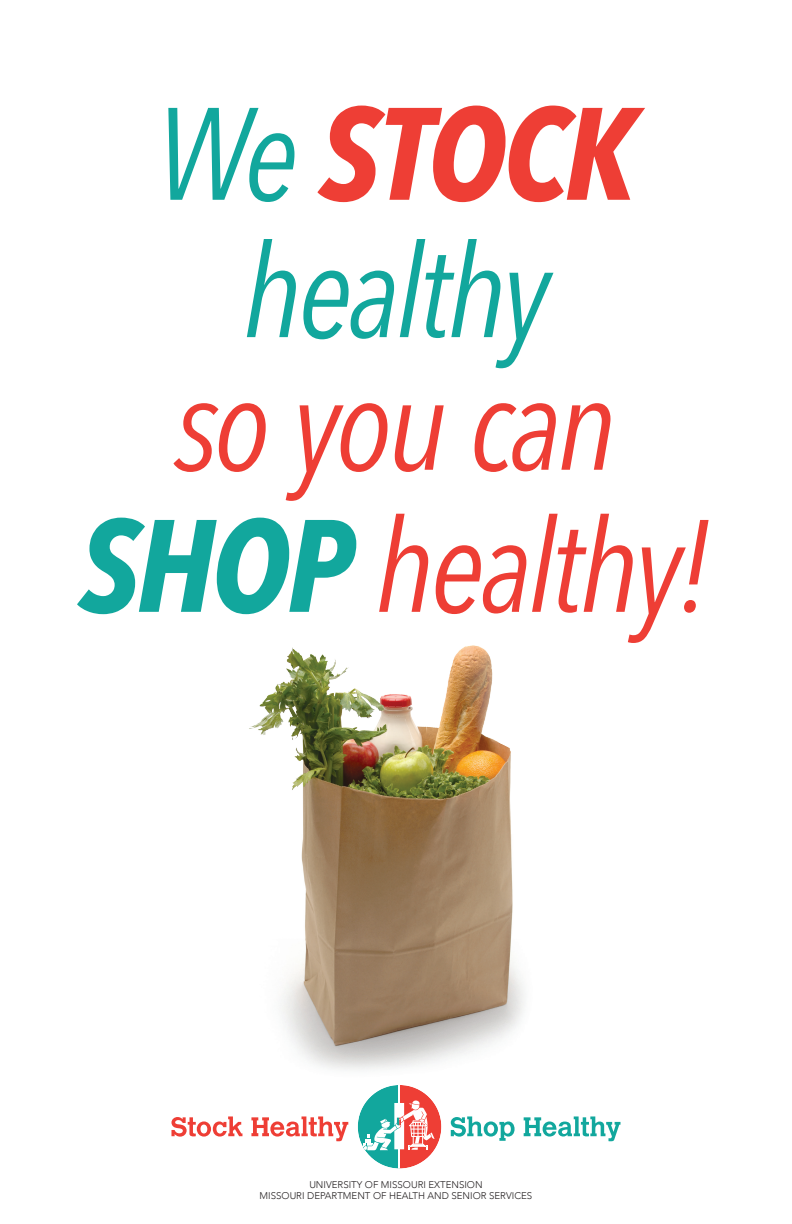
<style>
.page{position:relative;width:792px;height:1224px;background:#fff}
.page>*{position:absolute;margin:0;border:0;box-sizing:border-box;transform-origin:0 0}
.body_general{font:italic 129.8px "Avenir Next Condensed";letter-spacing:-.035em;color:#ee3e35}
.body_general-2{font:italic 700 129.8px "Avenir Next Condensed";letter-spacing:-.03em;color:#ee3e35}
.body_general-3{font:italic 129.8px "Avenir Next Condensed";letter-spacing:-.035em;color:#12a79d}
.t1{font:300 9.7px/11.7px "Avenir";color:#231f20;text-align:center}
.s1{font-weight:400;color:#12a79d}
.s2{font-weight:700;color:#12a79d}
</style>
<div class="page">
<img style="left:249px;top:645px;width:275px;height:425px">
<svg style="left:171px;top:1116px;width:71px;height:21px"></svg>
<svg style="left:251px;top:1116px;width:97px;height:25px"></svg>
<svg style="left:451px;top:1116px;width:64px;height:25px"></svg>
<svg style="left:524px;top:1116px;width:97px;height:25px"></svg>
<svg style="left:358px;top:1085px;width:83px;height:84px"></svg>
<hr style="left:398px;top:1147px;width:2px;height:22px;background:#fff">
<p class="body_general-2" style="left:156px;top:75px;width:482px"><span class="s1">We</span> STOCK</p>
<p class="body_general-3" style="left:242px;top:214px;width:309px">healthy</p>
<p class="body_general" style="left:175px;top:346px;width:444px">so you can</p>
<p class="body_general" style="left:79px;top:488px;width:635px"><span class="s2">SHOP</span> healthy!</p>
<p class="t1" style="left:260px;top:1179px;width:274px">UNIVERSITY OF MISSOURI EXTENSION<br>MISSOURI DEPARTMENT OF HEALTH AND SENIOR SERVICES</p>
</div>
